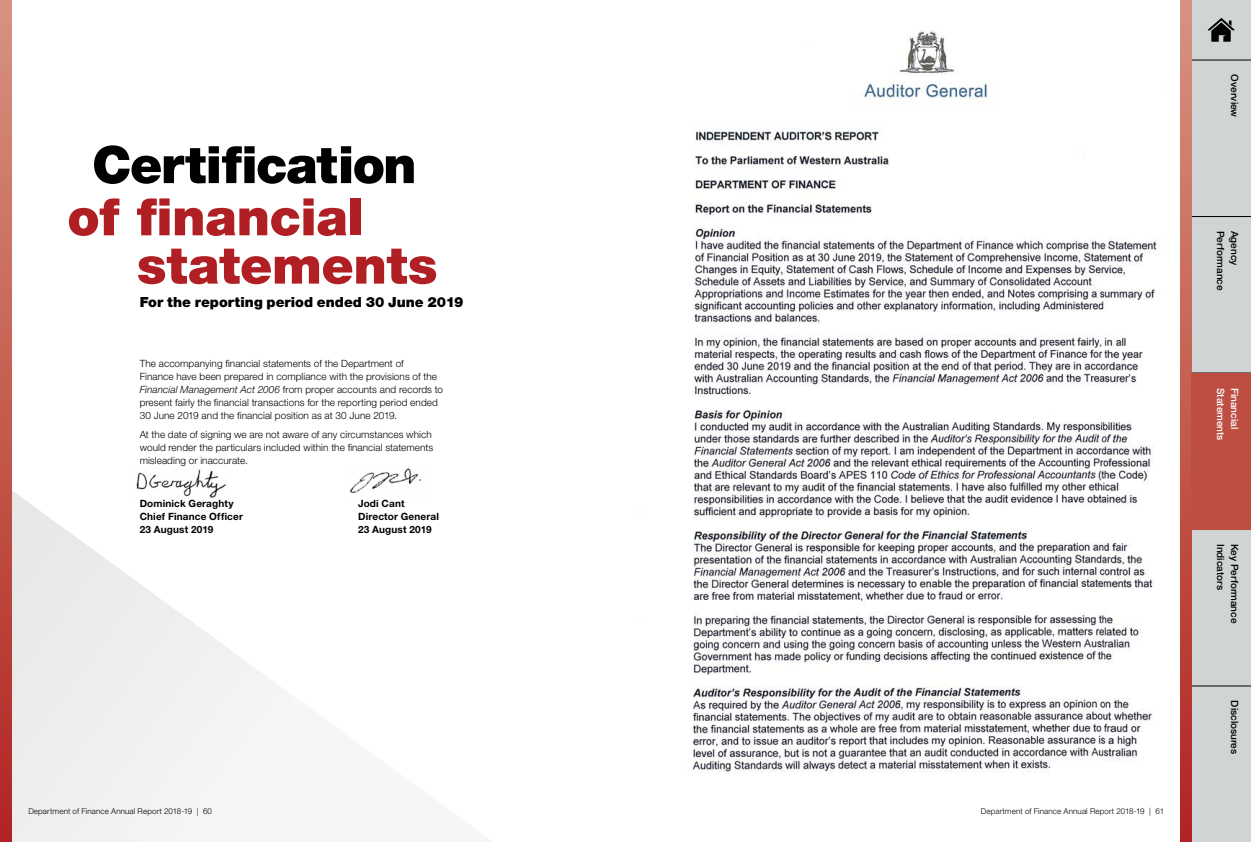
<style>
.page{position:relative;width:1251px;height:842px;background:#fff}
.page>*{position:absolute;margin:0;border:0;box-sizing:border-box;transform-origin:0 0}
.t1{font:900 51.6px/48.3px "Helvetica Neue LT Std";letter-spacing:-.01em;color:#b01f23}
.t2{font:900 51.6px "Helvetica Neue LT Std";letter-spacing:-.025em;color:#000}
.t3{font:900 14px "Helvetica Neue LT Std";color:#000}
.t4{font:300 10px/13px "Helvetica Neue LT Std";letter-spacing:.005em;color:#000}
.t5{font:700 10px "Helvetica Neue LT Std";letter-spacing:.015em;color:#000}
.t6{font:500 10px "Helvetica Neue LT Std";letter-spacing:-.005em;color:#000}
.t7{font:500 10px "Helvetica Neue LT Std";letter-spacing:-.005em;color:#fff}
.t8{font:300 8px "Helvetica Neue LT Std";letter-spacing:.015em;color:#000}
.s1{font-style:italic}
</style>
<div class="page">
<div style="left:1191px;top:60px;width:59px;height:157px;background:#d1d4d4"></div>
<div style="left:1191px;top:0;width:59px;height:60px;background:#d1d4d4"></div>
<svg style="left:1207px;top:18px;width:27px;height:24px"></svg>
<div style="left:1191px;top:216px;width:59px;height:156px;background:#d1d4d4"></div>
<div style="left:1191px;top:529px;width:59px;height:156px;background:#d1d4d4"></div>
<div style="left:1191px;top:685px;width:59px;height:157px;background:#d1d4d4"></div>
<hr style="left:1191px;top:686px;width:59px;height:1px;background:#000">
<hr style="left:1191px;top:60px;width:59px;height:1px;background:#000">
<hr style="left:1191px;top:216px;width:59px;height:1px;background:#000">
<svg style="left:11px;top:481px;width:267px;height:361px"></svg>
<img style="left:692px;top:30px;width:465px;height:743px">
<svg style="left:0;top:0;width:11px;height:842px;background:#c35b4f"></svg>
<img style="left:132px;top:469px;width:97px;height:31px">
<img style="left:350px;top:468px;width:72px;height:25px">
<svg style="left:1180px;top:0;width:11px;height:842px;background:#c35b4f"></svg>
<div style="left:1191px;top:373px;width:59px;height:157px;background:#bf4e42"></div>
<h1 class="t2" style="left:92px;top:134px;width:326px">Certification</h1>
<h1 class="t1" style="left:137px;top:193px;width:302px;text-indent:-70px">of financial statements</h1>
<h2 class="t3" style="left:140px;top:294px;width:325px">For the reporting period ended 30 June 2019</h2>
<p class="t4" style="left:140px;top:357px;width:305px">The accompanying financial statements of the Department of<br>Finance have been prepared in compliance with the provisions of the <span class="s1">Financial Management Act 2006</span> from proper accounts and records to present fairly the financial transactions for the reporting period ended 30 June 2019 and the financial position as at 30 June 2019.</p>
<p class="t4" style="left:140px;top:427px;width:295px">At the date of signing we are not aware of any circumstances which would render the particulars included within the financial statements misleading or inaccurate.</p>
<p class="t5" style="left:140px;top:497px;width:95px">Dominick Geraghty</p>
<p class="t5" style="left:358px;top:497px;width:48px">Jodi Cant</p>
<p class="t5" style="left:140px;top:510px;width:105px">Chief Finance Officer</p>
<p class="t5" style="left:358px;top:510px;width:82px">Director General</p>
<p class="t5" style="left:140px;top:523px;width:75px">23 August 2019</p>
<p class="t5" style="left:358px;top:523px;width:75px">23 August 2019</p>
<p class="t8" style="left:28px;top:806px;width:185px">Department of Finance Annual Report 2018-19 | 60</p>
<p class="t8" style="left:980px;top:806px;width:185px">Department of Finance Annual Report 2018-19 | 61</p>
<p class="t6" style="left:1240px;top:74px;width:44px;rotate:90deg">Overview</p>
<p class="t6" style="left:1226px;top:231px;width:61px;rotate:90deg">Performance</p>
<p class="t6" style="left:1240px;top:231px;width:36px;rotate:90deg">Agency</p>
<p class="t7" style="left:1226px;top:388px;width:54px;rotate:90deg">Statements</p>
<p class="t7" style="left:1240px;top:388px;width:43px;rotate:90deg">Financial</p>
<p class="t6" style="left:1226px;top:544px;width:47px;rotate:90deg">Indicators</p>
<p class="t6" style="left:1240px;top:544px;width:81px;rotate:90deg">Key Performance</p>
<p class="t6" style="left:1240px;top:700px;width:55px;rotate:90deg">Disclosures</p>
</div>
